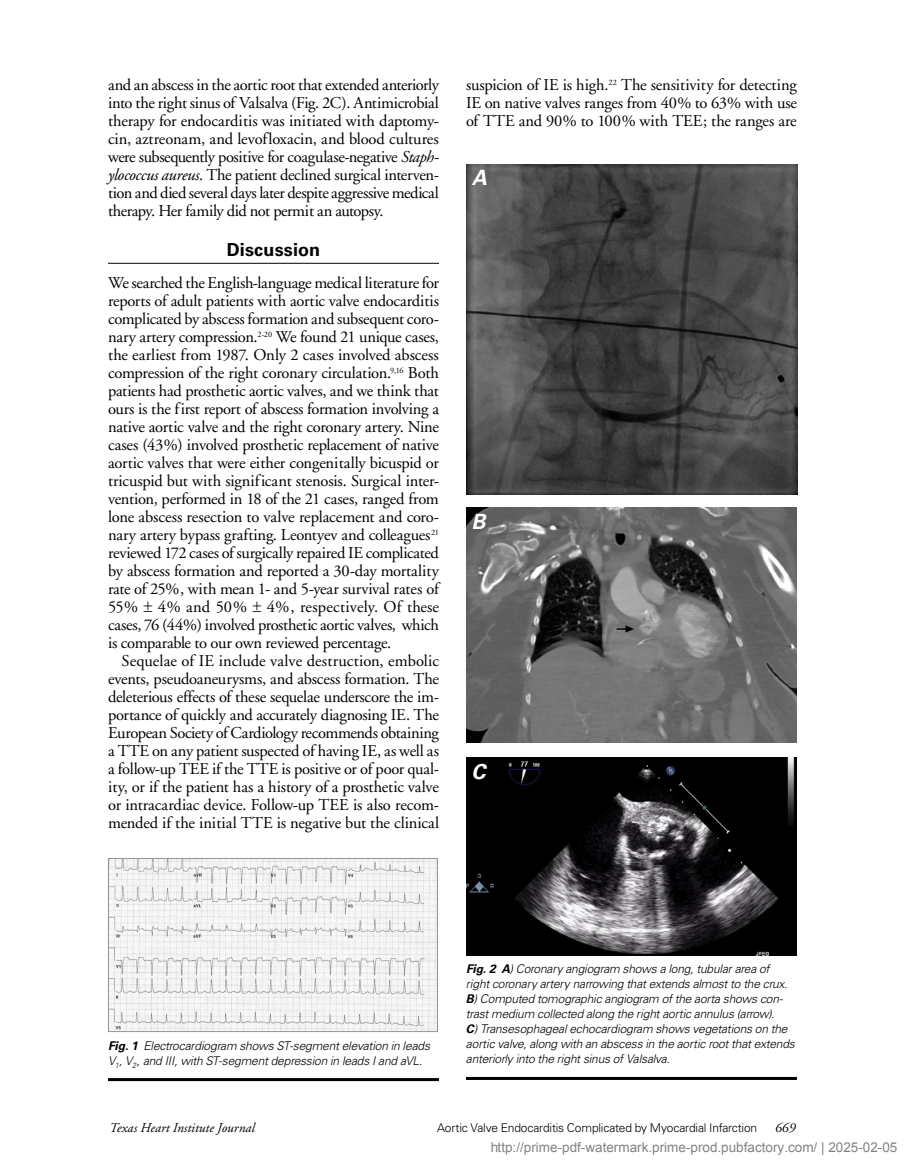
<style>
.page{position:relative;width:905px;height:1175px;background:#fff}
.page>*{position:absolute;margin:0;border:0;box-sizing:border-box;transform-origin:0 0}
.t1{font:italic 700 21px "Univers LT";color:#fff}
.t2{font:700 18px "Univers LT";letter-spacing:.01em;color:#000}
.t3{font:16.5px/18px "Adobe Garamond";letter-spacing:-.015em;color:#000;text-align:justify}
.t4{font:13.5px "Arial";color:rgb(0 0 0/.5)}
.t5{font:italic 13.5px "Adobe Garamond";color:#000}
.t6{font:italic 300 12px/15px "Univers LT";letter-spacing:-.015em;color:#000}
.t7{font:300 12px "Univers LT";letter-spacing:-.015em;color:#000}
.s1{font-style:italic}
.s2{font-weight:700}
</style>
<div class="page">
<hr style="left:108px;top:263px;width:331px;height:1px;background:#000">
<hr style="left:108px;top:1078px;width:331px;height:3px;background:#000">
<hr style="left:466px;top:1077px;width:330px;height:3px;background:#000">
<img style="left:110px;top:860px;width:326px;height:170px">
<div style="left:108px;top:858px;width:330px;height:174px;border:1px solid #939598"></div>
<img style="left:466px;top:164px;width:331px;height:330px">
<img style="left:466px;top:508px;width:330px;height:235px">
<img style="left:466px;top:757px;width:330px;height:198px">
<p class="t3" style="left:108px;top:76px;width:332px">and an abscess in the aortic root that extended anteriorly into the right sinus of Valsalva (Fig. 2C). Antimicrobial therapy for endocarditis was initiated with daptomy&shy;cin, aztreonam, and levofloxacin, and blood cultures were subsequently positive for coagulase-negative <span class="s1">Staph&shy;ylococcus aureus</span>. The patient declined surgical interven&shy;tion and died several days later despite aggressive medical therapy. Her family did not permit an autopsy.</p>
<p class="t2" style="left:227px;top:239px;width:95px">Discussion</p>
<p class="t3" style="left:108px;top:274px;width:332px">We searched the English-language medical literature for reports of adult patients with aortic valve endocarditis complicated by abscess formation and subsequent coro&shy;nary artery compression.<sup>2-20</sup> We found 21 unique cases, the earliest from 1987. Only 2 cases involved abscess compression of the right coronary circulation.<sup>9,16</sup> Both patients had prosthetic aortic valves, and we think that ours is the first report of abscess formation involving a native aortic valve and the right coronary artery. Nine cases (43%) involved prosthetic replacement of native aortic valves that were either congenitally bicuspid or tricuspid but with significant stenosis. Surgical inter&shy;vention, performed in 18 of the 21 cases, ranged from lone abscess resection to valve replacement and coro&shy;nary artery bypass grafting. Leontyev and colleagues<sup>21 </sup>reviewed 172 cases of surgically repaired IE complicated by abscess formation and reported a 30-day mortality rate of 25%, with mean 1- and 5-year survival rates of 55% 4% and 50% 4%, respectively. Of these cases, 76 (44%) involved prosthetic aortic valves, which is comparable to our own reviewed percentage.</p>
<p class="t3" style="left:108px;top:652px;width:332px;text-indent:13px">Sequelae of IE include valve destruction, embolic events, pseudoaneurysms, and abscess formation. The deleterious effects of these sequelae underscore the im&shy;portance of quickly and accurately diagnosing IE. The European Society of Cardiology recommends obtaining a TTE on any patient suspected of having IE, as well as a follow-up TEE if the TTE is positive or of poor qual&shy;ity, or if the patient has a history of a prosthetic valve or intracardiac device. Follow-up TEE is also recom&shy;mended if the initial TTE is negative but the clinical</p>
<p class="t3" style="left:466px;top:76px;width:332px">suspicion of IE is high.<sup>22</sup> The sensitivity for detecting IE on native valves ranges from 40% to 63% with use of TTE and 90% to 100% with TEE; the ranges are</p>
<p class="t1" style="left:472px;top:166px;width:17px">A</p>
<p class="t1" style="left:471px;top:509px;width:16px">B</p>
<p class="t1" style="left:471px;top:759px;width:16px">C</p>
<p class="t6" style="left:108px;top:1037px;width:323px"><span class="s2">Fig. 1</span> Electrocardiogram shows ST-segment elevation in leads<br>V<sub>1</sub>, V<sub>2</sub>, and III, with ST-segment depression in leads I and aVL.</p>
<p class="t6" style="left:466px;top:961px;width:330px"><span class="s2">Fig. 2 A</span>) Coronary angiogram shows a long, tubular area of right coronary artery narrowing that extends almost to the crux.<br><span class="s2">B</span>) Computed tomographic angiogram of the aorta shows con&shy;trast medium collected along the right aortic annulus (arrow).<br><span class="s2">C</span>) Transesophageal echocardiogram shows vegetations on the aortic valve, along with an abscess in the aortic root that extends anteriorly into the right sinus of Valsalva.</p>
<p class="t5" style="left:110px;top:1120px;width:147px">Texas Heart Institute Journal</p>
<p class="t7" style="left:437px;top:1120px;width:322px">Aortic Valve Endocarditis Complicated by Myocardial Infarction</p>
<p class="t5" style="left:775px;top:1120px;width:22px">669</p>
<p class="t4" style="left:490px;top:1140px;width:409px">http://prime-pdf-watermark.prime-prod.pubfactory.com/ | 2025-02-05</p>
</div>
